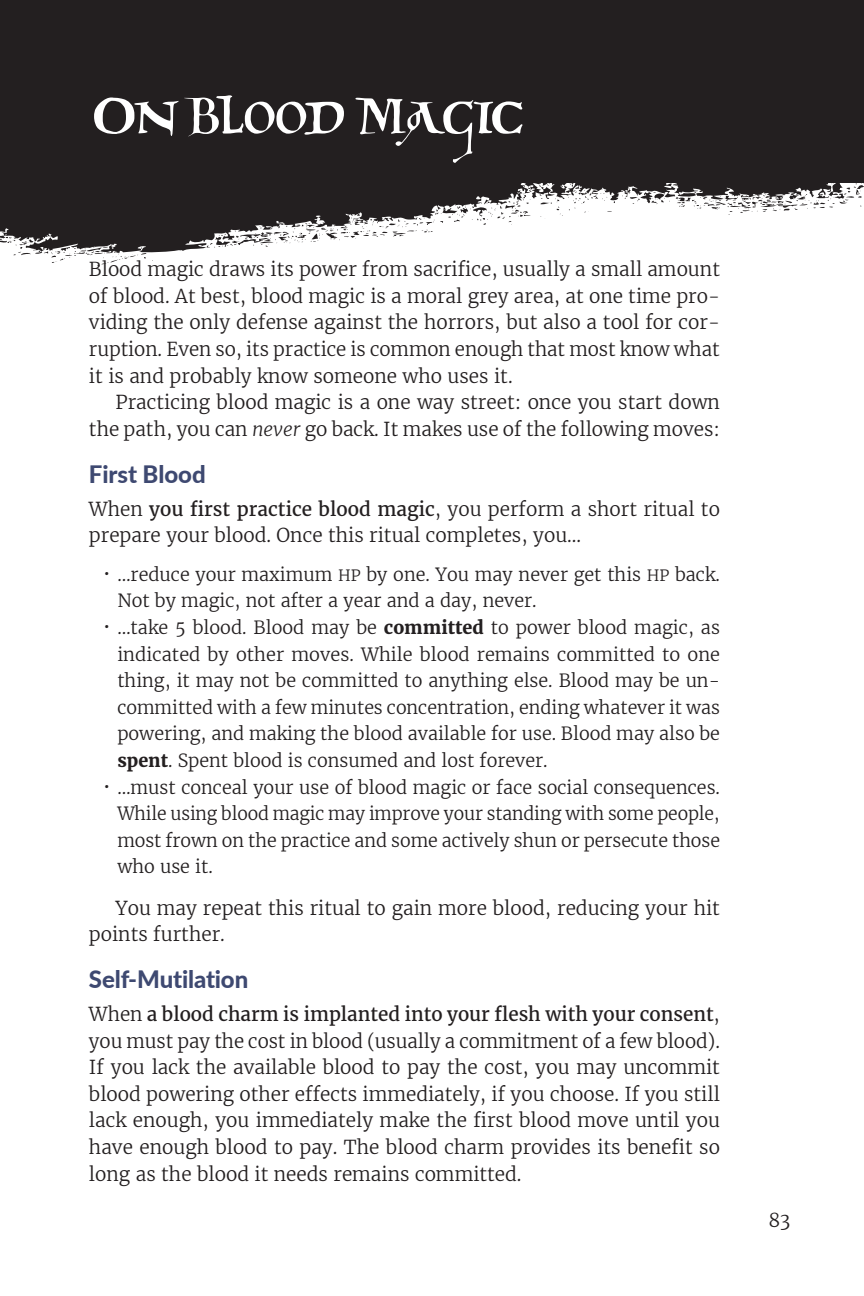
<style>
.page{position:relative;width:864px;height:1296px;background:#fff}
.page>*{position:absolute;margin:0;border:0;box-sizing:border-box;transform-origin:0 0}
.Header_1{font:66px "Eadui";letter-spacing:-.015em;color:#fff}
.Header_3{font:800 24px "Lato";letter-spacing:-.005em;color:#3e4971}
.firstLine{font:300 19px/26.6px "Merriweather";color:#231f20;text-align:justify}
.t1{font:300 18px/26.6px "Merriweather";color:#231f20;text-align:justify}
.s1{font-style:italic}
.s2{font-weight:400}
.s3{font-size:15.4px}
.s4{font-weight:700}
</style>
<div class="page">
<div style="left:0;top:0;width:864px;height:182px;background:#231f20"></div>
<svg style="left:0;top:182px;width:864px;height:86px"></svg>
<h1 class="Header_1" style="left:93px;top:72px;width:432px">On Blood Magic</h1>
<p class="firstLine" style="left:89px;top:256px;width:633px">Blood magic draws its power from sacrifice, usually a small amount of blood. At best, blood magic is a moral grey area, at one time pro&shy;viding the only defense against the horrors, but also a tool for cor&shy;ruption. Even so, its practice is common enough that most know what it is and probably know someone who uses it.</p>
<p class="firstLine" style="left:89px;top:389px;width:633px;text-align:right">Practicing blood magic is a one way street: once you start down the path, you can <span class="s1">never</span> go back. It makes use of the following moves:</p>
<p class="Header_3" style="left:89px;top:456px;width:118px">First Blood</p>
<p class="firstLine" style="left:89px;top:496px;width:633px">When <span class="s2">you first practice blood magic</span>, you perform a short ritual to prepare your blood. Once this ritual completes, you…</p>
<p class="t1" style="left:117px;top:561px;width:604px;text-indent:-14px">K …reduce your maximum <span class="s3">hp</span> by one. You may never get this <span class="s3">hp</span> back.<br>Not by magic, not after a year and a day, never.</p>
<p class="t1" style="left:117px;top:614px;width:604px;text-indent:-14px">K …take 5 blood. Blood may be <span class="s4">committed</span> to power blood magic, as indicated by other moves. While blood remains committed to one thing, it may not be committed to anything else. Blood may be un&shy;committed with a few minutes concentration, ending whatever it was powering, and making the blood available for use. Blood may also be <span class="s4">spent</span>. Spent blood is consumed and lost forever.</p>
<p class="t1" style="left:117px;top:774px;width:604px;text-indent:-14px">K …must conceal your use of blood magic or face social consequences.<br>While using blood magic may improve your standing with some people, most frown on the practice and some actively shun or persecute those who use it.</p>
<p class="firstLine" style="left:89px;top:895px;width:633px;text-indent:27px">You may repeat this ritual to gain more blood, reducing your hit points further.</p>
<p class="Header_3" style="left:89px;top:962px;width:161px">Self-Mutilation</p>
<p class="firstLine" style="left:89px;top:1001px;width:633px">When <span class="s2">a blood charm is implanted into your flesh with your consent</span>, you must pay the cost in blood (usually a commitment of a few blood).<br>If you lack the available blood to pay the cost, you may uncommit blood powering other effects immediately, if you choose. If you still lack enough, you immediately make the first blood move until you have enough blood to pay. The blood charm provides its benefit so long as the blood it needs remains committed.</p>
<p class="firstLine" style="left:768px;top:1207px;width:23px">83</p>
</div>
